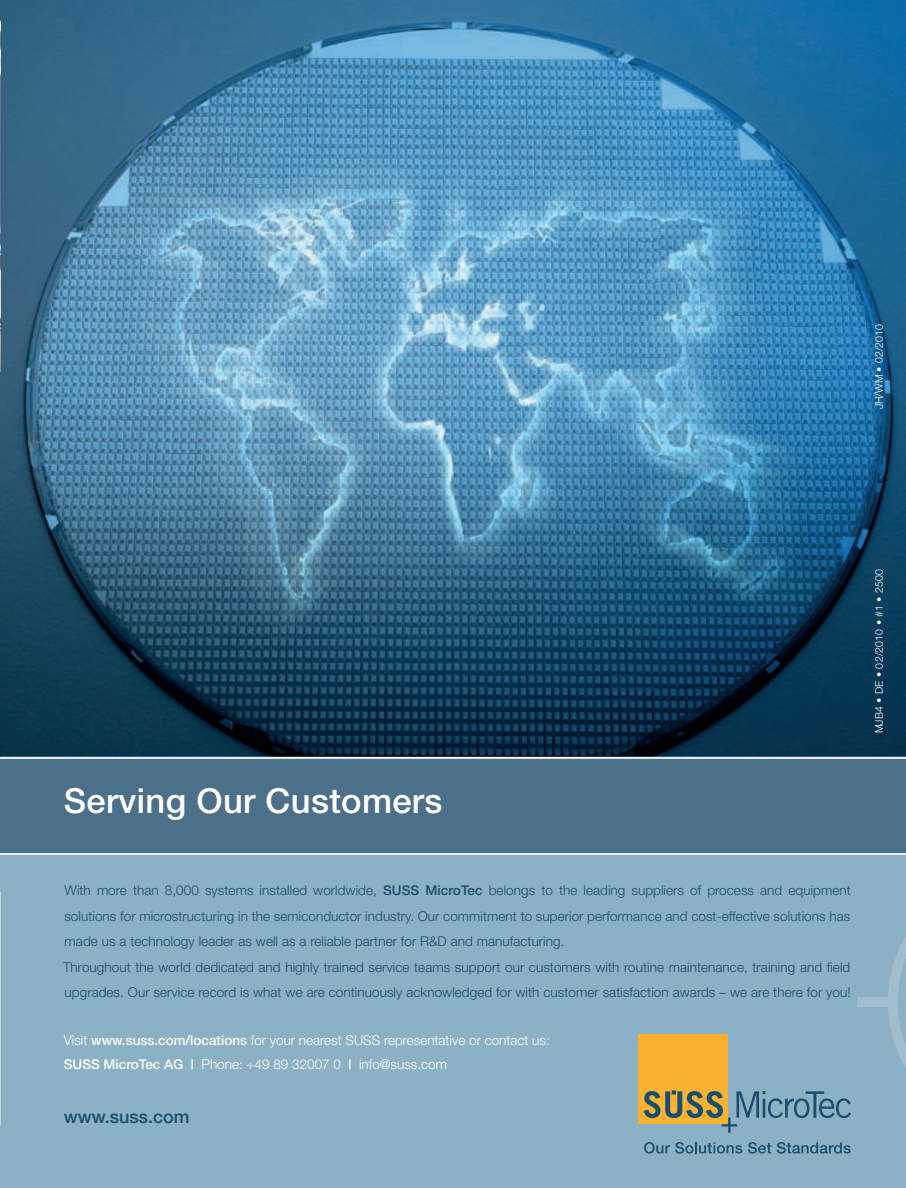
<style>
.page{position:relative;width:906px;height:1188px;background:#fff}
.page>*{position:absolute;margin:0;border:0;box-sizing:border-box;transform-origin:0 0}
.t1{font:500 34.5px "Helvetica Neue";letter-spacing:.01em;color:#fff}
.t2{font:500 18px "Helvetica Neue";color:#1a4e6e}
.t3{font:300 13.5px/25.5px "Helvetica Neue";letter-spacing:.005em;color:#1a4e6e}
.t4{font:300 13.5px/24px "Helvetica Neue";color:#fff}
.t5{font:300 10.5px "Helvetica Neue";letter-spacing:.02em;color:#fff}
.s1{font-weight:500}
</style>
<div class="page">
<div style="left:0;top:757px;width:905px;height:431px;background:#8cb0c4"></div>
<img style="left:0;top:0;width:905px;height:757px">
<div style="left:0;top:758px;width:905px;height:95px;background:#4c6f8a"></div>
<hr style="left:0;top:757px;width:905px;height:1px;background:#e5ecf1">
<hr style="left:0;top:853px;width:905px;height:2px;background:#e5ecf1">
<svg style="left:857px;top:839px;width:48px;height:227px"></svg>
<img style="left:0;top:21px;width:1px;height:350px">
<svg style="left:0;top:837px;width:1px;height:287px"></svg>
<div style="left:638px;top:1034px;width:90px;height:90px;background:#fbb131"></div>
<svg style="left:736px;top:1091px;width:114px;height:27px"></svg>
<hr style="left:721px;top:1124px;width:15px;height:3px;background:#1a4e6e">
<svg style="left:643px;top:1090px;width:87px;height:43px"></svg>
<svg style="left:644px;top:1142px;width:206px;height:12px"></svg>
<p class="t5" style="left:872px;top:409px;width:87px;rotate:-90deg">JH/WM • 02/2010</p>
<h1 class="t1" style="left:64px;top:780px;width:380px">Serving our Customers</h1>
<p class="t5" style="left:872px;top:733px;width:166px;rotate:-90deg">MJB4 • DE • 02/2010 • #1 • 2500</p>
<p class="t3" style="left:63px;top:877px;width:789px">With more than 8,000 systems installed worldwide, <span class="s1">SUSS MicroTec</span> belongs to the leading suppliers of process and equipment solutions for microstructuring in the semiconductor industry. Our commitment to superior performance and cost-effective solutions has made us a technology leader as well as a reliable partner for R&amp;D and manufacturing.<br>Throughout the world dedicated and highly trained service teams support our customers with routine maintenance, training and field upgrades. Our service record is what we are continuously acknowledged for with customer satisfaction awards – we are there for you!</p>
<p class="t4" style="left:64px;top:1028px;width:487px">Visit <span class="s1">www.suss.com/locations</span> for your nearest SUSS representative or contact us:<br><span class="s1">SUSS MicroTec Ag |</span> Phone: +49 89 32007 0 <span class="s1">|</span> info@suss.com</p>
<h2 class="t2" style="left:64px;top:1106px;width:127px">www.suss.com</h2>
</div>
